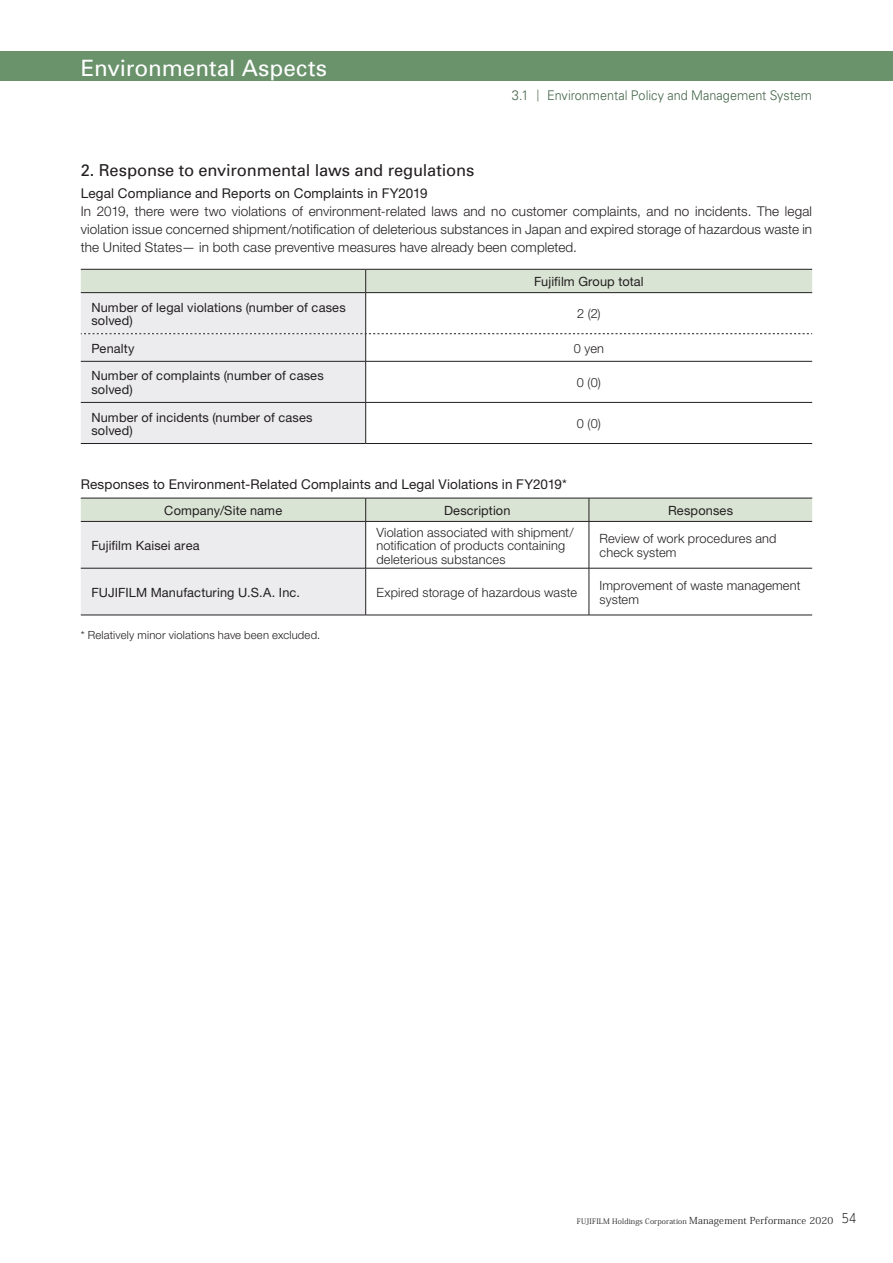
<style>
.page{position:relative;width:893px;height:1263px;background:#fff}
.page>*{position:absolute;margin:0;border:0;box-sizing:border-box;transform-origin:0 0}
.t1{font:22.5px "Univers";color:#fff}
.t2{font:16.5px "Univers";letter-spacing:-.005em;color:#231f20}
.t3{font:300 13.5px/18px "Helvetica Neue LT Std";letter-spacing:.01em;color:#231f20;text-align:justify}
.t4{font:13.5px "Helvetica Neue LT Std";letter-spacing:.01em;color:#231f20}
.t5{font:300 13.35px "Univers";color:#426347;scale:.95 1}
.t6{font:12.75px/13.5px "Helvetica Neue LT Std";letter-spacing:.01em;color:#231f20}
.t7{font:300 12.75px/13.5px "Helvetica Neue LT Std";letter-spacing:.01em;color:#231f20}
.t8{font:300 11.25px "Helvetica Neue LT Std";letter-spacing:.015em;color:#231f20}
.t9{font:7.5px "Koz Min Pro";letter-spacing:.02em;color:#231f20}
.s1{font-size:13.65px}
.s2{font-family:"UD Shin Go Pro";font-size:11.7px}
.s3{font-size:9.6px}
.s4{font-family:"UD Shin Go Pro";font-weight:300;font-size:12.75px}
</style>
<div class="page">
<div style="left:0;top:51px;width:893px;height:30px;background:#6a936c"></div>
<hr style="left:81px;top:443px;width:285px;height:1px;background:#231f20">
<hr style="left:366px;top:443px;width:446px;height:1px;background:#231f20">
<svg style="left:81px;top:269px;width:731px;height:174px"></svg>
<hr style="left:81px;top:361px;width:285px;height:1px;background:#231f20">
<hr style="left:366px;top:361px;width:446px;height:1px;background:#231f20">
<hr style="left:81px;top:402px;width:285px;height:1px;background:#231f20">
<hr style="left:366px;top:402px;width:446px;height:1px;background:#231f20">
<hr style="left:366px;top:615px;width:223px;height:1px;background:#231f20">
<hr style="left:81px;top:615px;width:285px;height:1px;background:#231f20">
<svg style="left:81px;top:498px;width:731px;height:117px"></svg>
<hr style="left:589px;top:521px;width:223px;height:1px;background:#231f20">
<hr style="left:589px;top:522px;width:1px;height:46px;background:#231f20">
<hr style="left:589px;top:568px;width:1px;height:47px;background:#231f20">
<hr style="left:589px;top:615px;width:223px;height:1px;background:#231f20">
<hr style="left:81px;top:568px;width:285px;height:1px;background:#231f20">
<hr style="left:366px;top:568px;width:223px;height:1px;background:#231f20">
<hr style="left:589px;top:568px;width:223px;height:1px;background:#231f20">
<h1 class="t1" style="left:81px;top:55px;width:248px">Environmental Aspects</h1>
<p class="t5" style="left:512px;top:87px;width:318px"><span class="s1">3</span>.<span class="s1">1</span> <span class="s2">｜</span> Environmental Policy and Management System</p>
<p class="t2" style="left:81px;top:160px;width:395px">2. Response to environmental laws and regulations</p>
<p class="t4" style="left:81px;top:185px;width:348px">Legal Compliance and Reports on Complaints in FY2019</p>
<p class="t3" style="left:81px;top:202px;width:733px">In 2019, there were two violations of environment-related laws and no customer complaints, and no incidents. The legal violation issue concerned shipment/notification of deleterious substances in Japan and expired storage of hazardous waste in the United States— in both case preventive measures have already been completed.</p>
<p class="t6" style="left:534px;top:275px;width:111px">Fujifilm Group total</p>
<p class="t6" style="left:91px;top:300px;width:256px">Number of legal violations (number of cases solved)</p>
<p class="t7" style="left:577px;top:307px;width:25px">2 (2)</p>
<p class="t6" style="left:91px;top:341px;width:45px">Penalty</p>
<p class="t7" style="left:574px;top:341px;width:32px">0 yen</p>
<p class="t6" style="left:91px;top:369px;width:234px">Number of complaints (number of cases solved)</p>
<p class="t7" style="left:577px;top:376px;width:25px">0 (0)</p>
<p class="t6" style="left:91px;top:410px;width:223px">Number of incidents (number of cases solved)</p>
<p class="t7" style="left:577px;top:417px;width:25px">0 (0)</p>
<p class="t4" style="left:81px;top:476px;width:488px">Responses to Environment-Related Complaints and Legal Violations in FY2019*</p>
<p class="t6" style="left:164px;top:504px;width:119px">Company/Site name</p>
<p class="t6" style="left:444px;top:504px;width:68px">Description</p>
<p class="t6" style="left:668px;top:504px;width:66px">Responses</p>
<p class="t6" style="left:91px;top:539px;width:110px">Fujifilm Kaisei area</p>
<p class="t7" style="left:376px;top:525px;width:199px">Violation associated with shipment/ notification of products containing deleterious substances</p>
<p class="t7" style="left:600px;top:532px;width:179px">Review of work procedures and check system</p>
<p class="t6" style="left:91px;top:585px;width:210px">FUJIFILM Manufacturing U.S.A. Inc.</p>
<p class="t7" style="left:376px;top:585px;width:202px">Expired storage of hazardous waste</p>
<p class="t7" style="left:600px;top:579px;width:202px">Improvement of waste management system</p>
<p class="t8" style="left:81px;top:628px;width:241px">* Relatively minor violations have been excluded.</p>
<p class="t9" style="left:577px;top:1215px;width:281px">FUJIFILM Holdings Corporation <span class="s3">Management Performance 2020</span> <span class="s4">54</span></p>
</div>
